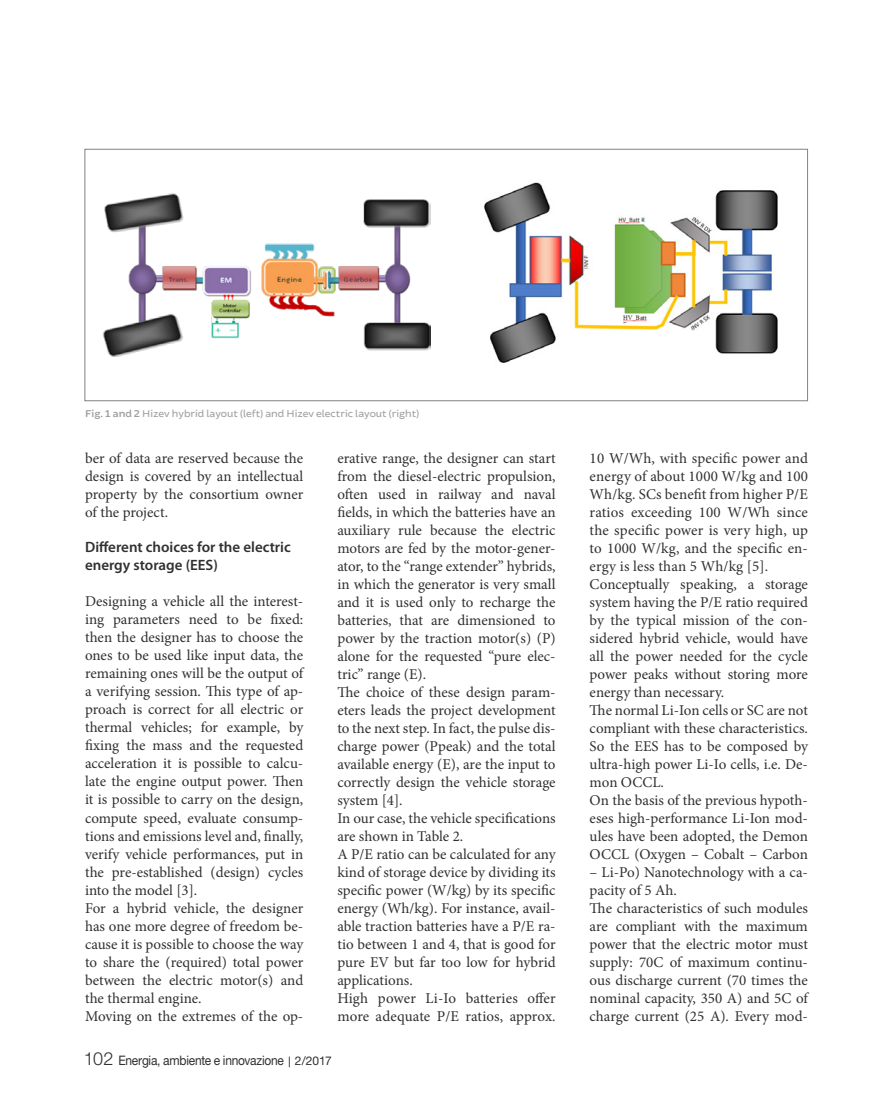
<style>
.page{position:relative;width:893px;height:1106px;background:#fff}
.page>*{position:absolute;margin:0;border:0;box-sizing:border-box;transform-origin:0 0}
.Body_Text_2{font:15px/18px "Minion Pro";color:#312f30;text-align:justify}
.t1{font:600 15px/18.8px "Myriad Pro";color:#312f30}
.t2{font:13.05px "Helvetica Neue LT Std";letter-spacing:-.02em;color:#312f30;scale:.92 1}
.Body_Text___Table{font:10.5px "Brocha";color:#9d9fa2}
.s1{font-weight:600}
.s2{font-family:"Helvetica Neue";font-weight:300;font-size:18px}
.s3{font-family:"Calibri";font-size:12px}
.s4{font-size:12px}
</style>
<div class="page">
<img style="left:484px;top:183px;width:294px;height:180px">
<div style="left:85px;top:149px;width:723px;height:252px;border:1px solid #808285"></div>
<img style="left:103px;top:193px;width:328px;height:163px">
<p class="Body_Text___Table" style="left:85px;top:407px;width:336px"><span class="s1">Fig. 1 and 2</span> Hizev hybrid layout (left) and Hizev electric layout (right)</p>
<p class="Body_Text_2" style="left:85px;top:449px;width:220px">ber of data are reserved because the design is covered by an intellectual property by the consortium owner of the project.</p>
<p class="t1" style="left:85px;top:537px;width:207px">Different choices for the electric energy storage (EES)</p>
<p class="Body_Text_2" style="left:85px;top:592px;width:220px">Designing a vehicle all the interest&shy;ing parameters need to be fixed: then the designer has to choose the ones to be used like input data, the remaining ones will be the output of a verifying session. This type of ap&shy;proach is correct for all electric or thermal vehicles; for example, by fixing the mass and the requested acceleration it is possible to calcu&shy;late the engine output power. Then it is possible to carry on the design, compute speed, evaluate consump&shy;tions and emissions level and, finally, verify vehicle performances, put in the pre-established (design) cycles into the model [3].</p>
<p class="Body_Text_2" style="left:85px;top:898px;width:220px">For a hybrid vehicle, the designer has one more degree of freedom be&shy;cause it is possible to choose the way to share the (required) total power between the electric motor(s) and the thermal engine.</p>
<p class="Body_Text_2" style="left:85px;top:1006px;width:220px">Moving on the extremes of the op-</p>
<p class="Body_Text_2" style="left:337px;top:449px;width:220px">erative range, the designer can start from the diesel-electric propulsion, often used in railway and naval fields, in which the batteries have an auxiliary rule because the electric motors are fed by the motor-gener&shy;ator, to the “range extender” hybrids, in which the generator is very small and it is used only to recharge the batteries, that are dimensioned to power by the traction motor(s) (P) alone for the requested “pure elec&shy;tric” range (E).</p>
<p class="Body_Text_2" style="left:337px;top:683px;width:220px">The choice of these design param&shy;eters leads the project development to the next step. In fact, the pulse dis&shy;charge power (Ppeak) and the total available energy (E), are the input to correctly design the vehicle storage system [4].</p>
<p class="Body_Text_2" style="left:337px;top:809px;width:220px">In our case, the vehicle specifications are shown in Table 2.</p>
<p class="Body_Text_2" style="left:337px;top:845px;width:220px">A P/E ratio can be calculated for any kind of storage device by dividing its specific power (W/kg) by its specific energy (Wh/kg). For instance, avail&shy;able traction batteries have a P/E ra&shy;tio between 1 and 4, that is good for pure EV but far too low for hybrid applications.</p>
<p class="Body_Text_2" style="left:337px;top:989px;width:220px">High power Li-Io batteries offer more adequate P/E ratios, approx.</p>
<p class="t2" style="left:84px;top:1052px;width:271px"><span class="s2">102</span> Energia, ambiente e innovazione <span class="s3">|</span> <span class="s4">2/2017</span></p>
<p class="Body_Text_2" style="left:590px;top:449px;width:220px">10 W/Wh, with specific power and energy of about 1000 W/kg and 100<br>Wh/kg. SCs benefit from higher P/E ratios exceeding 100 W/Wh since the specific power is very high, up to 1000 W/kg, and the specific en&shy;ergy is less than 5 Wh/kg [5].</p>
<p class="Body_Text_2" style="left:590px;top:575px;width:220px">Conceptually speaking, a storage system having the P/E ratio required by the typical mission of the con&shy;sidered hybrid vehicle, would have all the power needed for the cycle power peaks without storing more energy than necessary.</p>
<p class="Body_Text_2" style="left:590px;top:701px;width:220px">The normal Li-Ion cells or SC are not compliant with these characteristics.<br>So the EES has to be composed by ultra-high power Li-Io cells, i.e. De&shy;mon OCCL.</p>
<p class="Body_Text_2" style="left:590px;top:791px;width:220px">On the basis of the previous hypoth&shy;eses high-performance Li-Ion mod&shy;ules have been adopted, the Demon OCCL (Oxygen – Cobalt – Carbon</p>
<p class="Body_Text_2" style="left:590px;top:863px;width:220px">– Li-Po) Nanotechnology with a ca&shy;pacity of 5 Ah.</p>
<p class="Body_Text_2" style="left:590px;top:899px;width:220px">The characteristics of such modules are compliant with the maximum power that the electric motor must supply: 70C of maximum continu&shy;ous discharge current (70 times the nominal capacity, 350 A) and 5C of charge current (25 A). Every mod-</p>
</div>
